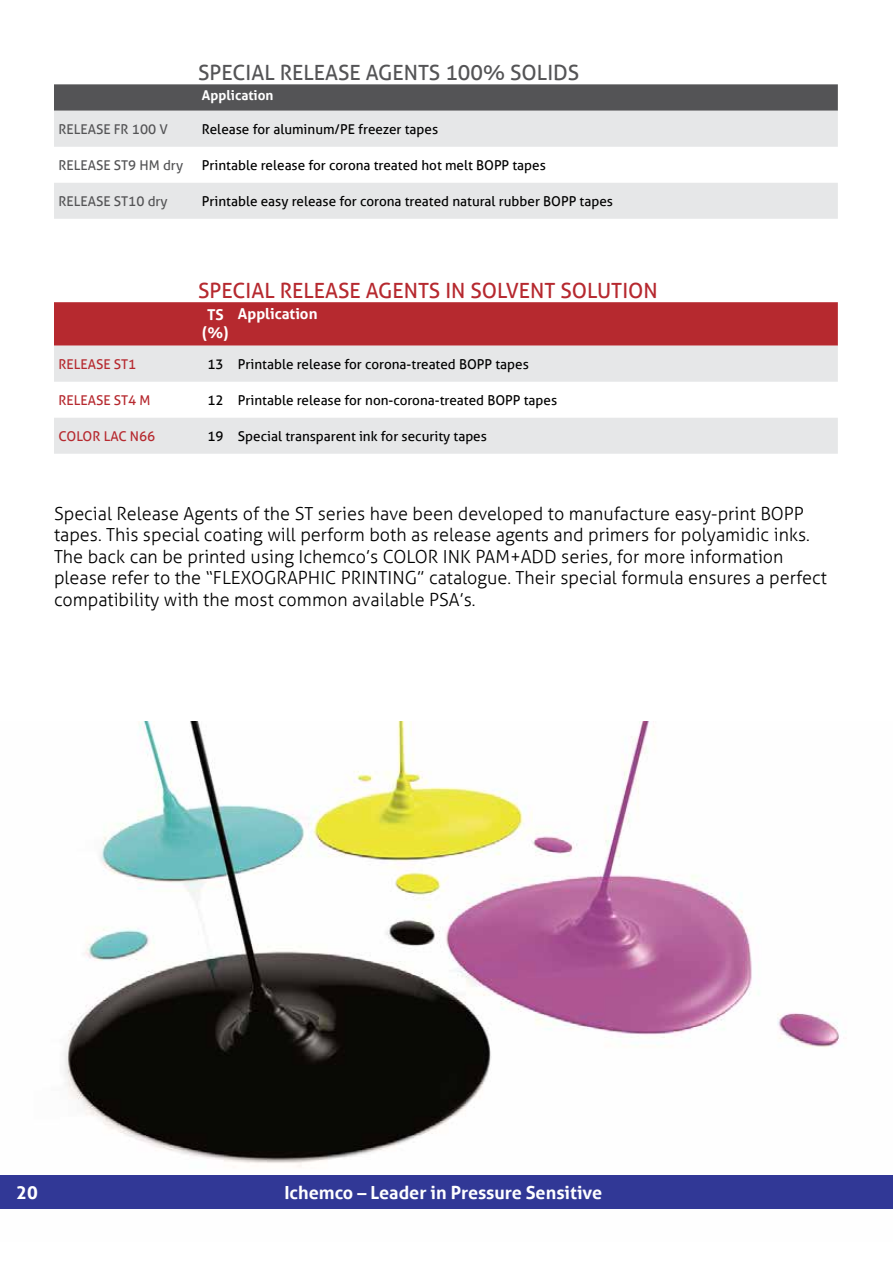
<style>
.page{position:relative;width:893px;height:1263px;background:#fff}
.page>*{position:absolute;margin:0;border:0;box-sizing:border-box;transform-origin:0 0}
.t1{font:21px "Aller";color:#b6292f}
.t2{font:21px "Aller";color:#545456}
.t3{font:300 18px/21.6px "Aller";color:#000}
.t4{font:700 18px "Aller";color:#fff}
.t5{font:700 15px/18px "Aller";color:#fff;text-align:center}
.t6{font:13.5px "Aller";color:#000}
.t7{font:13.5px "Aller";color:#545456}
.t8{font:13.5px "Aller";color:#b6292f}
.t9{font:700 13.5px "Aller";color:#fff}
</style>
<div class="page">
<img style="left:64px;top:721px;width:775px;height:446px">
<div style="left:0;top:1175px;width:893px;height:34px;background:#313896"></div>
<svg style="left:54px;top:84px;width:784px;height:27px;background:#58585a"></svg>
<svg style="left:54px;top:111px;width:784px;height:108px;fill:#e6e7e8"></svg>
<div style="left:54px;top:302px;width:784px;height:44px;background:#b6292f"></div>
<svg style="left:54px;top:346px;width:784px;height:108px;fill:#e6e7e8"></svg>
<p class="t2" style="left:198px;top:60px;width:383px">SPECIAL RELEASE AGENTS 100% SOLIDS</p>
<p class="t9" style="left:202px;top:87px;width:73px">Application</p>
<p class="t7" style="left:58px;top:121px;width:111px">RELEASE FR 100 V</p>
<p class="t6" style="left:202px;top:121px;width:238px">Release for aluminum/PE freezer tapes</p>
<p class="t7" style="left:58px;top:157px;width:126px">RELEASE ST9 HM dry</p>
<p class="t6" style="left:202px;top:157px;width:345px">Printable release for corona treated hot melt BOPP tapes</p>
<p class="t7" style="left:58px;top:193px;width:111px">RELEASE ST10 dry</p>
<p class="t6" style="left:202px;top:193px;width:413px">Printable easy release for corona treated natural rubber BOPP tapes</p>
<p class="t1" style="left:198px;top:277px;width:461px">SPECIAL RELEASE AGENTS IN SOLVENT SOLUTION</p>
<p class="t5" style="left:202px;top:306px;width:28px">TS (%)</p>
<p class="t5" style="left:238px;top:305px;width:81px">Application</p>
<p class="t8" style="left:58px;top:356px;width:79px">RELEASE ST1</p>
<p class="t6" style="left:207px;top:356px;width:323px">13 Printable release for corona-treated BOPP tapes</p>
<p class="t8" style="left:58px;top:392px;width:94px">RELEASE ST4 M</p>
<p class="t6" style="left:207px;top:392px;width:351px">12 Printable release for non-corona-treated BOPP tapes</p>
<p class="t8" style="left:58px;top:428px;width:98px">COLOR LAC N66</p>
<p class="t6" style="left:207px;top:428px;width:281px">19 Special transparent ink for security tapes</p>
<p class="t3" style="left:54px;top:502px;width:774px">Special Release Agents of the ST series have been developed to manufacture easy-print BOPP tapes. This special coating will perform both as release agents and primers for polyamidic inks.<br>The back can be printed using Ichemco’s COLOR INK PAM+ADD series, for more information please refer to the “FLEXOGRAPHIC PRINTING” catalogue. Their special formula ensures a perfect compatibility with the most common available PSA’s.</p>
<p class="t4" style="left:16px;top:1181px;width:23px">20</p>
<p class="t4" style="left:284px;top:1181px;width:319px">Ichemco – Leader in Pressure Sensitive</p>
</div>
